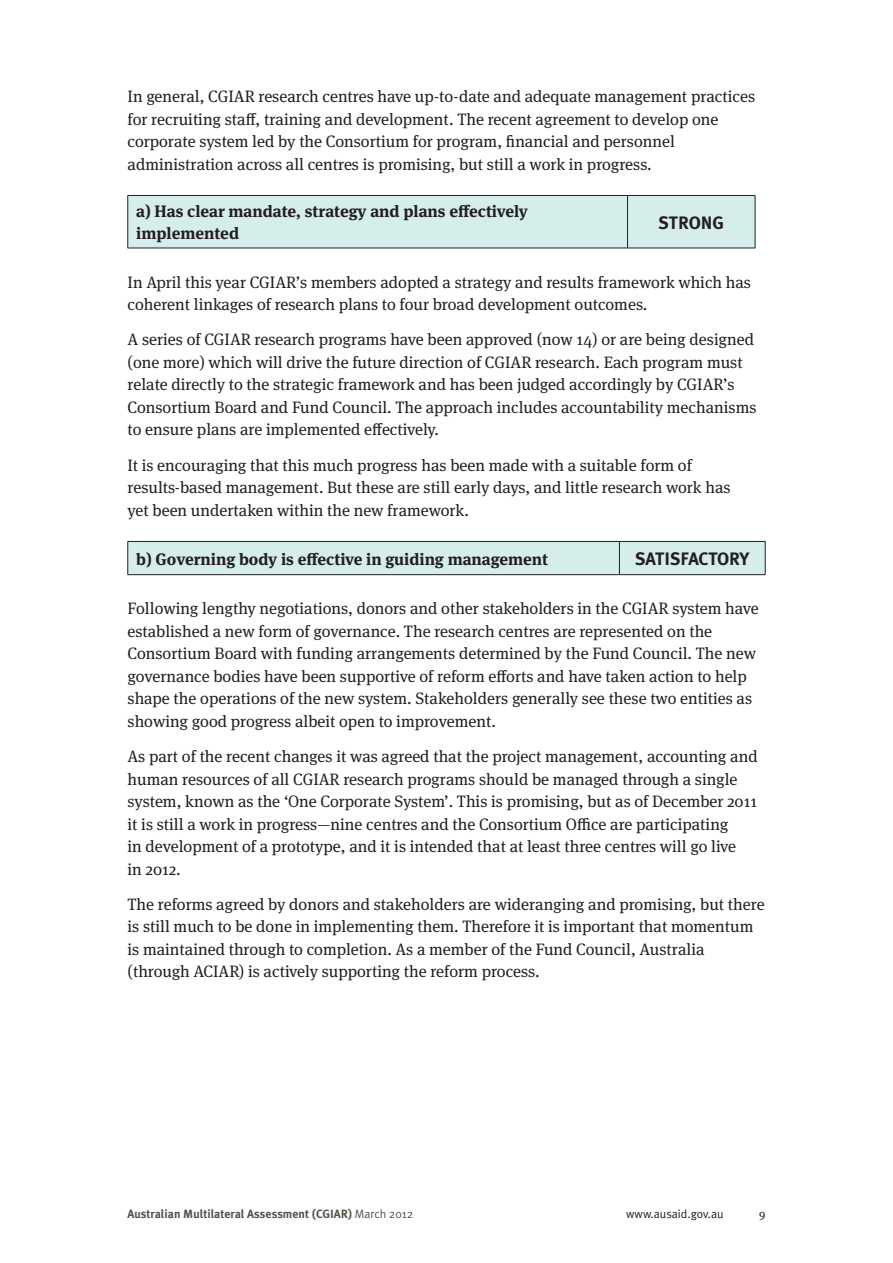
<style>
.page{position:relative;width:893px;height:1263px;background:#fff}
.page>*{position:absolute;margin:0;border:0;box-sizing:border-box;transform-origin:0 0}
._08bbbb_RIGHT_COLUMN{font:700 18px "Meta Plus";color:#231f20}
._04__BODY_TEXT{font:16.5px/22.5px "Meta Serif OT";color:#231f20}
._04__BODY_TEXT-2{font:700 16.5px/22.5px "Meta Serif OT";color:#231f20}
.t1{font:700 12px "Meta Plus";color:#53534a}
.t2{font:12px "Meta Plus Normal";color:#231f20}
.t3{font:12px "Meta Serif OT";color:#231f20}
.s1{font-family:"Meta Plus Normal";font-weight:400}
</style>
<div class="page">
<div style="left:128px;top:196px;width:627px;height:52px;background:#d5edeb"></div>
<hr style="left:128px;top:195px;width:499px;height:1px;background:#231f20">
<hr style="left:627px;top:195px;width:128px;height:1px;background:#231f20">
<hr style="left:627px;top:196px;width:1px;height:52px;background:#231f20">
<hr style="left:128px;top:248px;width:499px;height:1px;background:#231f20">
<hr style="left:627px;top:248px;width:128px;height:1px;background:#231f20">
<hr style="left:127px;top:196px;width:1px;height:52px;background:#231f20">
<hr style="left:755px;top:196px;width:1px;height:52px;background:#231f20">
<div style="left:128px;top:542px;width:637px;height:32px;background:#d5edeb"></div>
<hr style="left:128px;top:541px;width:491px;height:1px;background:#231f20">
<hr style="left:619px;top:541px;width:146px;height:1px;background:#231f20">
<hr style="left:619px;top:542px;width:1px;height:32px;background:#231f20">
<hr style="left:128px;top:574px;width:491px;height:1px;background:#231f20">
<hr style="left:619px;top:574px;width:146px;height:1px;background:#231f20">
<hr style="left:127px;top:542px;width:1px;height:32px;background:#231f20">
<hr style="left:765px;top:542px;width:1px;height:32px;background:#231f20">
<p class="_04__BODY_TEXT" style="left:128px;top:86px;width:629px">In general, CGIAR research centres have up-to-date and adequate management practices for recruiting staff, training and development. The recent agreement to develop one corporate system led by the Consortium for program, financial and personnel administration across all centres is promising, but still a work in progress.</p>
<p class="_04__BODY_TEXT-2" style="left:136px;top:200px;width:393px">a) Has clear mandate, strategy and plans effectively implemented</p>
<p class="_08bbbb_RIGHT_COLUMN" style="left:658px;top:212px;width:67px">STRONG</p>
<p class="_04__BODY_TEXT" style="left:128px;top:271px;width:625px">In April this year CGIAR’s members adopted a strategy and results framework which has coherent linkages of research plans to four broad development outcomes.</p>
<p class="_04__BODY_TEXT" style="left:128px;top:329px;width:630px">A series of CGIAR research programs have been approved (now 14) or are being designed (one more) which will drive the future direction of CGIAR research. Each program must relate directly to the strategic framework and has been judged accordingly by CGIAR’s Consortium Board and Fund Council. The approach includes accountability mechanisms to ensure plans are implemented effectively.</p>
<p class="_04__BODY_TEXT" style="left:128px;top:454px;width:604px">It is encouraging that this much progress has been made with a suitable form of results-based management. But these are still early days, and little research work has yet been undertaken within the new framework.</p>
<p class="_04__BODY_TEXT-2" style="left:136px;top:548px;width:413px">b) Governing body is effective in guiding management</p>
<p class="_08bbbb_RIGHT_COLUMN" style="left:635px;top:548px;width:116px">SATISFACTORY</p>
<p class="_04__BODY_TEXT" style="left:128px;top:598px;width:633px">Following lengthy negotiations, donors and other stakeholders in the CGIAR system have established a new form of governance. The research centres are represented on the Consortium Board with funding arrangements determined by the Fund Council. The new governance bodies have been supportive of reform efforts and have taken action to help shape the operations of the new system. Stakeholders generally see these two entities as showing good progress albeit open to improvement.</p>
<p class="_04__BODY_TEXT" style="left:128px;top:745px;width:632px">As part of the recent changes it was agreed that the project management, accounting and human resources of all CGIAR research programs should be managed through a single system, known as the ‘One Corporate System’. This is promising, but as of December 2011 it is still a work in progress—nine centres and the Consortium Office are participating<br>in development of a prototype, and it is intended that at least three centres will go live<br>in 2012.</p>
<p class="_04__BODY_TEXT" style="left:128px;top:893px;width:639px">The reforms agreed by donors and stakeholders are wideranging and promising, but there is still much to be done in implementing them. Therefore it is important that momentum is maintained through to completion. As a member of the Fund Council, Australia (through ACIAR) is actively supporting the reform process.</p>
<p class="t1" style="left:128px;top:1207px;width:287px">Australian Multilateral Assessment (CGIAR) <span class="s1">March 2012</span></p>
<p class="t2" style="left:626px;top:1207px;width:99px">www.ausaid.gov.au</p>
<p class="t3" style="left:759px;top:1207px;width:8px">9</p>
</div>
